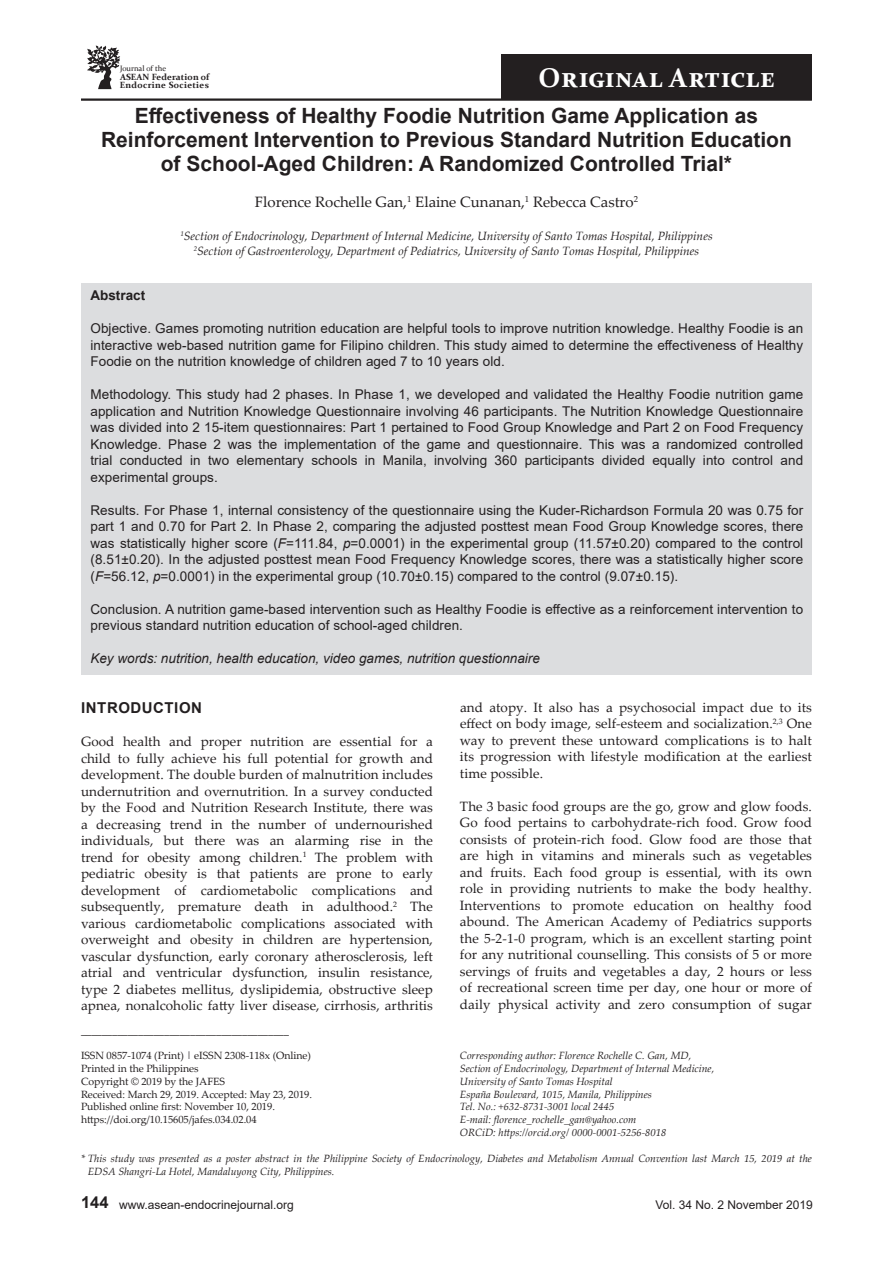
<style>
.page{position:relative;width:893px;height:1263px;background:#fff}
.page>*{position:absolute;margin:0;border:0;box-sizing:border-box;transform-origin:0 0}
.t1{font:700 27px "Constantia";letter-spacing:.005em;color:#fff}
.t2{font:700 21px/24px "Arial";color:#231f20;text-align:center}
.t3{font:15px "Palatino Linotype";color:#231f20}
.t4{font:700 15px "Arial";letter-spacing:.035em;color:#231f20}
.t5{font:13.5px/16.5px "Palatino Linotype";letter-spacing:.005em;color:#231f20;text-align:justify}
.t6{font:13.5px/16.5px "Arial";letter-spacing:.005em;color:#231f20;text-align:justify}
.t7{font:italic 13.5px "Arial";color:#231f20}
.t8{font:700 13.5px "Arial";color:#231f20}
.t9{font:italic 12px/15px "Palatino Linotype";color:#231f20;text-align:center}
.t10{font:12px "Arial";color:#231f20}
.t11{font:italic 10.5px/12.8px "Palatino Linotype";color:#231f20}
.t12{font:10.5px/12.8px "Palatino Linotype";letter-spacing:-.005em;color:#231f20}
.t13{font:700 9px/7.5px "Constantia";letter-spacing:.03em;color:#231f20}
.t14{font:7.8px "Constantia";color:#231f20}
.s1{font-style:italic}
.s2{font-weight:700;font-size:16.5px}
</style>
<div class="page">
<div style="left:81px;top:284px;width:731px;height:391px;background:#dcdddf"></div>
<hr style="left:81px;top:98px;width:731px;height:3px;background:#231f20">
<svg style="left:87px;top:45px;width:33px;height:44px"></svg>
<div style="left:501px;top:54px;width:311px;height:46px;background:#231f20"></div>
<p class="t14" style="left:120px;top:63px;width:48px">Journal of the</p>
<p class="t13" style="left:120px;top:73px;width:91px">ASEAN Federation of<br>Endocrine Societies</p>
<h1 class="t1" style="left:539px;top:59px;width:238px">Original Article</h1>
<h2 class="t2" style="left:101px;top:104px;width:692px">Effectiveness of Healthy Foodie Nutrition Game Application as<br>Reinforcement Intervention to Previous Standard Nutrition Education of School-Aged Children: A Randomized Controlled Trial*</h2>
<p class="t3" style="left:255px;top:192px;width:385px">Florence Rochelle Gan,<sup>1</sup> Elaine Cunanan,<sup>1</sup> Rebecca Castro<sup>2</sup></p>
<p class="t9" style="left:180px;top:228px;width:534px"><sup>1</sup>Section of Endocrinology, Department of Internal Medicine, University of Santo Tomas Hospital, Philippines<br><sup>2</sup>Section of Gastroenterology, Department of Pediatrics, University of Santo Tomas Hospital, Philippines</p>
<p class="t8" style="left:90px;top:286px;width:56px">Abstract</p>
<p class="t6" style="left:90px;top:320px;width:714px">Objective. Games promoting nutrition education are helpful tools to improve nutrition knowledge. Healthy Foodie is an interactive web-based nutrition game for Filipino children. This study aimed to determine the effectiveness of Healthy Foodie on the nutrition knowledge of children aged 7 to 10 years old.</p>
<p class="t6" style="left:90px;top:386px;width:714px">Methodology. This study had 2 phases. In Phase 1, we developed and validated the Healthy Foodie nutrition game application and Nutrition Knowledge Questionnaire involving 46 participants. The Nutrition Knowledge Questionnaire was divided into 2 15-item questionnaires: Part 1 pertained to Food Group Knowledge and Part 2 on Food Frequency Knowledge. Phase 2 was the implementation of the game and questionnaire. This was a randomized controlled trial conducted in two elementary schools in Manila, involving 360 participants divided equally into control and experimental groups.</p>
<p class="t6" style="left:90px;top:501px;width:714px">Results. For Phase 1, internal consistency of the questionnaire using the Kuder-Richardson Formula 20 was 0.75 for part 1 and 0.70 for Part 2. In Phase 2, comparing the adjusted posttest mean Food Group Knowledge scores, there was statistically higher score (<span class="s1">F</span>=111.84, <span class="s1">p</span>=0.0001) in the experimental group (11.57±0.20) compared to the control (8.51±0.20). In the adjusted posttest mean Food Frequency Knowledge scores, there was a statistically higher score (<span class="s1">F</span>=56.12, <span class="s1">p</span>=0.0001) in the experimental group (10.70±0.15) compared to the control (9.07±0.15).</p>
<p class="t6" style="left:90px;top:600px;width:714px">Conclusion. A nutrition game-based intervention such as Healthy Foodie is effective as a reinforcement intervention to previous standard nutrition education of school-aged children.</p>
<p class="t7" style="left:90px;top:650px;width:451px">Key words: nutrition, health education, video games, nutrition questionnaire</p>
<p class="t4" style="left:81px;top:697px;width:122px">INTRODUCTION</p>
<p class="t5" style="left:81px;top:733px;width:353px">Good health and proper nutrition are essential for a child to fully achieve his full potential for growth and development. The double burden of malnutrition includes undernutrition and overnutrition. In a survey conducted by the Food and Nutrition Research Institute, there was a decreasing trend in the number of undernourished individuals, but there was an alarming rise in the trend for obesity among children.<sup>1</sup> The problem with pediatric obesity is that patients are prone to early development of cardiometabolic complications and subsequently, premature death in adulthood.<sup>2</sup> The various cardiometabolic complications associated with overweight and obesity in children are hypertension, vascular dysfunction, early coronary atherosclerosis, left atrial and ventricular dysfunction, insulin resistance, type 2 diabetes mellitus, dyslipidemia, obstructive sleep apnea, nonalcoholic fatty liver disease, cirrhosis, arthritis</p>
<p class="t5" style="left:460px;top:698px;width:353px">and atopy. It also has a psychosocial impact due to its effect on body image, self-esteem and socialization.<sup>2,3</sup> One way to prevent these untoward complications is to halt its progression with lifestyle modification at the earliest time possible.</p>
<p class="t5" style="left:460px;top:797px;width:354px">The 3 basic food groups are the go, grow and glow foods.<br>Go food pertains to carbohydrate-rich food. Grow food consists of protein-rich food. Glow food are those that are high in vitamins and minerals such as vegetables and fruits. Each food group is essential, with its own role in providing nutrients to make the body healthy.<br>Interventions to promote education on healthy food abound. The American Academy of Pediatrics supports the 5-2-1-0 program, which is an excellent starting point for any nutritional counselling. This consists of 5 or more servings of fruits and vegetables a day, 2 hours or less of recreational screen time per day, one hour or more of daily physical activity and zero consumption of sugar</p>
<p class="t12" style="left:81px;top:1023px;width:209px">________________________________________</p>
<p class="t12" style="left:81px;top:1049px;width:233px">ISSN 0857-1074 (Print) | eISSN 2308-118x (Online)<br>Printed in the Philippines<br>Copyright © 2019 by the JAFES<br>Received: March 29, 2019. Accepted: May 23, 2019.<br>Published online first: November 10, 2019. https://doi.org/10.15605/jafes.034.02.04</p>
<p class="t11" style="left:88px;top:1152px;width:726px;text-indent:-7px">* This study was presented as a poster abstract in the Philippine Society of Endocrinology, Diabetes and Metabolism Annual Convention last March 15, 2019 at the<br>EDSA Shangri-La Hotel, Mandaluyong City, Philippines.</p>
<p class="t11" style="left:460px;top:1049px;width:256px">Corresponding author: Florence Rochelle C. Gan, MD, Section of Endocrinology, Department of Internal Medicine, University of Santo Tomas Hospital<br>España Boulevard, 1015, Manila, Philippines<br>Tel. No.: +632-8731-3001 local 2445<br>E-mail: florence_rochelle_gan@yahoo.com<br>ORCiD: https://orcid.org/ 0000-0001-5256-8018</p>
<p class="t10" style="left:81px;top:1196px;width:214px"><span class="s2">144</span> www.asean-endocrinejournal.org</p>
<p class="t10" style="left:655px;top:1196px;width:159px">Vol. 34 No. 2 November 2019</p>
</div>
